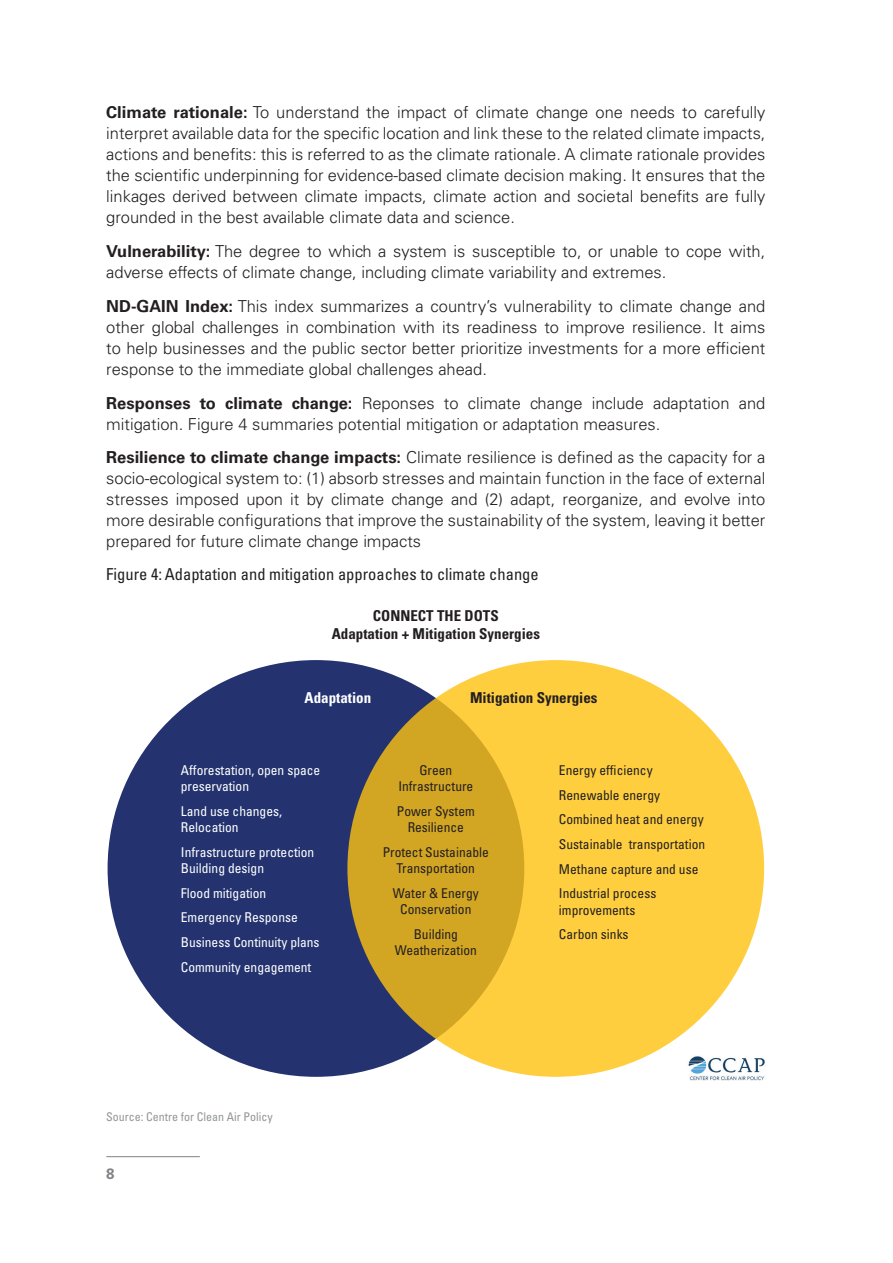
<style>
.page{position:relative;width:893px;height:1263px;background:#fff}
.page>*{position:absolute;margin:0;border:0;box-sizing:border-box;transform-origin:0 0}
.t1{font:300 16.5px/21px "Univers LT Std";color:#231f20;text-align:justify}
.t2{font:condensed 16.5px "Univers LT Std";color:#231f20}
.t3{font:700 condensed 15px/18px "Univers LT Std";color:#231f20;text-align:center}
.t4{font:700 condensed 15px "Univers LT Std";color:#fff}
.t5{font:700 15px "Univers LT Std";color:#808285}
.t6{font:condensed 13.5px/24.8px "Univers LT Std";color:#231f20;text-align:center}
.t7{font:condensed 13.5px/16.2px "Univers LT Std";color:#fff}
.t8{font:condensed 12px "Univers LT Std";color:#939598}
.s1{font-weight:700}
</style>
<div class="page">
<hr style="left:106px;top:1156px;width:94px;height:1px;background:#808285">
<div style="left:108px;top:660px;width:416px;height:417px;background:#24336f;border-radius:50%"></div>
<svg style="left:347px;top:660px;width:417px;height:417px;background:#f0c136"></svg>
<img style="left:688px;top:1056px;width:77px;height:25px">
<p class="t1" style="left:106px;top:102px;width:661px"><span class="s1">Climate rationale:</span> To understand the impact of climate change one needs to carefully interpret available data for the specific location and link these to the related climate impacts, actions and benefits: this is referred to as the climate rationale. A climate rationale provides the scientific underpinning for evidence-based climate decision making. It ensures that the linkages derived between climate impacts, climate action and societal benefits are fully grounded in the best available climate data and science.</p>
<p class="t1" style="left:106px;top:241px;width:660px"><span class="s1">Vulnerability:</span> The degree to which a system is susceptible to, or unable to cope with, adverse effects of climate change, including climate variability and extremes.</p>
<p class="t1" style="left:106px;top:295px;width:661px"><span class="s1">ND-GAIN Index:</span> This index summarizes a country’s vulnerability to climate change and other global challenges in combination with its readiness to improve resilience. It aims to help businesses and the public sector better prioritize investments for a more efficient response to the immediate global challenges ahead.</p>
<p class="t1" style="left:106px;top:392px;width:661px"><span class="s1">Responses to climate change:</span> Reponses to climate change include adaptation and mitigation. Figure 4 summaries potential mitigation or adaptation measures.</p>
<p class="t1" style="left:106px;top:447px;width:661px"><span class="s1">Resilience to climate change impacts:</span> Climate resilience is defined as the capacity for a socio-ecological system to: (1) absorb stresses and maintain function in the face of external stresses imposed upon it by climate change and (2) adapt, reorganize, and evolve into more desirable configurations that improve the sustainability of the system, leaving it better prepared for future climate change impacts</p>
<p class="t2" style="left:106px;top:564px;width:434px">Figure 4: Adaptation and mitigation approaches to climate change</p>
<p class="t3" style="left:332px;top:606px;width:210px">CONNECT THE DOTS<br>Adaptation + Mitigation Synergies</p>
<p class="t4" style="left:305px;top:689px;width:68px">Adaptation</p>
<p class="t3" style="left:470px;top:689px;width:129px">Mitigation Synergies</p>
<p class="t7" style="left:181px;top:762px;width:141px">Afforestation, open space preservation</p>
<p class="t7" style="left:181px;top:803px;width:103px">Land use changes,<br>Relocation</p>
<p class="t7" style="left:181px;top:844px;width:135px">Infrastructure protection<br>Building design</p>
<p class="t7" style="left:181px;top:880px;width:140px;line-height:24.8px">Flood mitigation<br>Emergency Response<br>Business Continuity plans<br>Community engagement</p>
<p class="t8" style="left:106px;top:1109px;width:168px">Source: Centre for Clean Air Policy</p>
<p class="t5" style="left:106px;top:1165px;width:10px">8</p>
<p class="t6" style="left:398px;top:762px;width:76px;line-height:16.2px">Green<br>Infrastructure</p>
<p class="t6" style="left:397px;top:803px;width:79px;line-height:16.2px">Power System<br>Resilience</p>
<p class="t6" style="left:383px;top:844px;width:108px;line-height:16.2px">Protect Sustainable<br>Transportation</p>
<p class="t6" style="left:393px;top:884px;width:87px;line-height:16.2px">Water &amp; Energy<br>Conservation</p>
<p class="t6" style="left:395px;top:925px;width:84px;line-height:16.2px">Building<br>Weatherization</p>
<p class="t6" style="left:559px;top:757px;width:148px;text-align:left">Energy efficiency<br>Renewable energy<br>Combined heat and energy<br>Sustainable transportation<br>Methane capture and use<br>Industrial process</p>
<p class="t6" style="left:559px;top:897px;width:78px;text-align:left">improvements<br>Carbon sinks</p>
</div>
